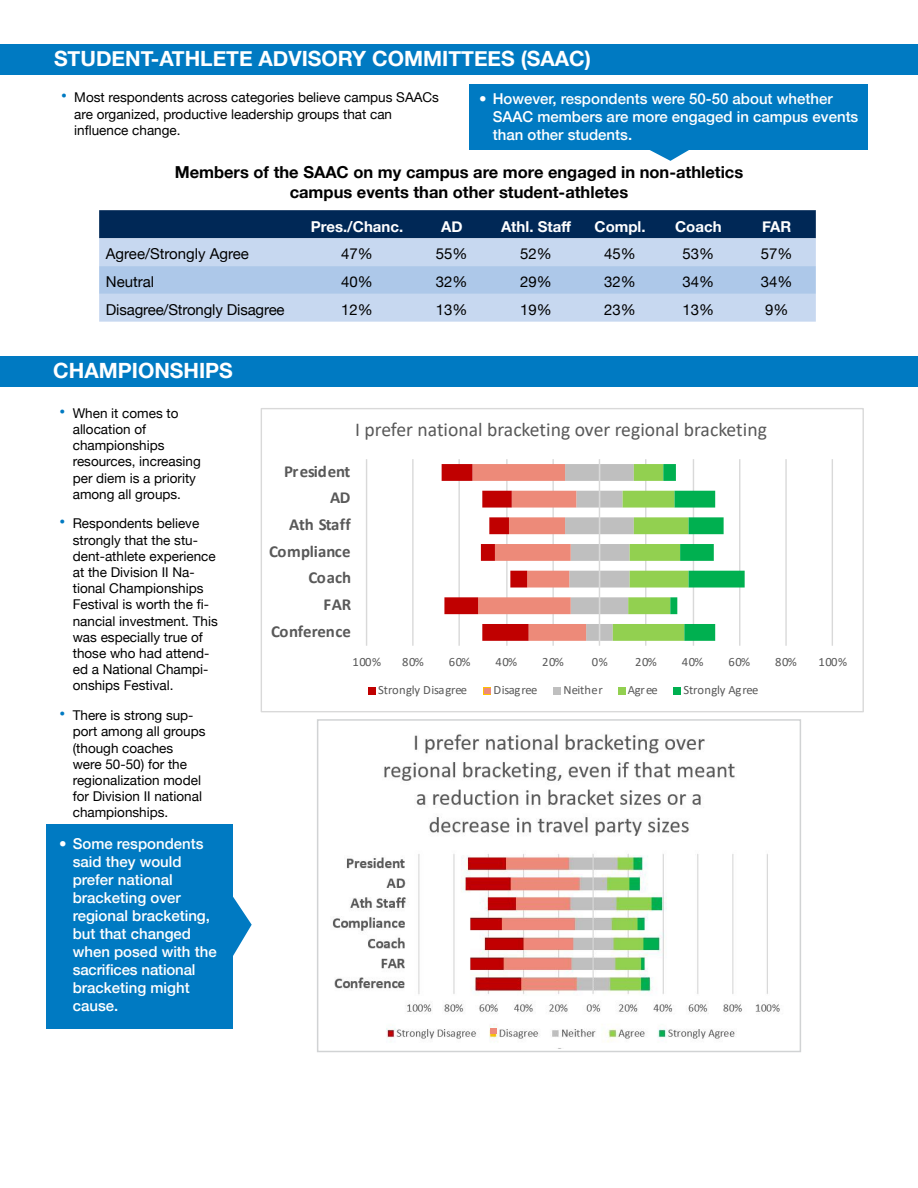
<style>
.page{position:relative;width:918px;height:1188px;background:#fff}
.page>*{position:absolute;margin:0;border:0;box-sizing:border-box;transform-origin:0 0}
.t1{font:700 21px "Helvetica Neue";color:#fff}
.t2{font:19.65px "Calibri";color:#595959}
.t3{font:700 16.8px/26.7px "Calibri";letter-spacing:-.005em;color:#595959;text-align:right}
.t4{font:700 16.5px/19.8px "Helvetica Neue";color:#000;text-align:center}
.t5{font:500 15px/18px "Helvetica Neue";color:#fff}
.t6{font:15px "Helvetica Neue";color:#000}
.t7{font:700 15px "Helvetica Neue";color:#fff}
.t8{font:13.5px/16.2px "Helvetica Neue";color:#000}
.t9{font:12.6px "Calibri";letter-spacing:-.005em;color:#595959}
.s1{font-size:18px;color:#007ac2}
</style>
<div class="page">
<div style="left:46px;top:825px;width:187px;height:204px;background:#007ac2"></div>
<svg style="left:233px;top:897px;width:19px;height:59px"></svg>
<div style="left:469px;top:85px;width:398px;height:65px;background:#007ac2"></div>
<svg style="left:650px;top:150px;width:39px;height:11px"></svg>
<div style="left:99px;top:210px;width:717px;height:28px;background:#002856"></div>
<div style="left:99px;top:238px;width:717px;height:84px;background:#c7d8f0"></div>
<div style="left:99px;top:266px;width:717px;height:28px;background:#adc8e9"></div>
<div style="left:0;top:44px;width:918px;height:31px;background:#007ac2"></div>
<div style="left:0;top:356px;width:918px;height:31px;background:#007ac2"></div>
<hr style="left:366px;top:459px;width:1px;height:187px;background:#d9d9d9">
<hr style="left:412px;top:459px;width:2px;height:187px;background:#d9d9d9">
<hr style="left:458px;top:459px;width:2px;height:187px;background:#d9d9d9">
<hr style="left:506px;top:459px;width:2px;height:187px;background:#d9d9d9">
<hr style="left:552px;top:459px;width:2px;height:187px;background:#d9d9d9">
<hr style="left:645px;top:459px;width:1px;height:187px;background:#d9d9d9">
<hr style="left:693px;top:459px;width:1px;height:187px;background:#d9d9d9">
<hr style="left:739px;top:459px;width:1px;height:187px;background:#d9d9d9">
<hr style="left:785px;top:459px;width:2px;height:187px;background:#d9d9d9">
<hr style="left:832px;top:459px;width:1px;height:187px;background:#d9d9d9">
<svg style="left:442px;top:464px;width:303px;height:177px"></svg>
<hr style="left:599px;top:459px;width:1px;height:187px;background:#d9d9d9">
<div style="left:369px;top:687px;width:7px;height:7px;background:#c00000"></div>
<svg style="left:484px;top:687px;width:7px;height:7px"></svg>
<div style="left:554px;top:687px;width:7px;height:7px;background:#bfbfbf"></div>
<div style="left:618px;top:687px;width:7px;height:7px;background:#92d050"></div>
<div style="left:673px;top:687px;width:7px;height:7px;background:#00b050"></div>
<img style="left:332px;top:734px;width:448px;height:308px">
<div style="left:317px;top:719px;width:484px;height:333px;border:2px solid #d1d3d4"></div>
<svg style="left:484px;top:688px;width:6px;height:5px"></svg>
<svg style="left:490px;top:1029px;width:6px;height:5px"></svg>
<h1 class="t1" style="left:54px;top:42px;width:539px">STUDENT-ATHLETE ADVISORY COMMITTEES (SAAC)</h1>
<p class="t8" style="left:74px;top:90px;width:366px;text-indent:-14px"><span class="s1">•</span> Most respondents across categories believe campus SAACs are organized, productive leadership groups that can influence change.</p>
<p class="t5" style="left:493px;top:89px;width:367px;text-indent:-14px">• However, respondents were 50-50 about whether<br>SAAC members are more engaged in campus events than other students.</p>
<p class="t4" style="left:175px;top:163px;width:570px">Members of the SAAC on my campus are more engaged in non-athletics campus events than other student-athletes</p>
<p class="t7" style="left:311px;top:214px;width:94px">Pres./Chanc.</p>
<p class="t7" style="left:441px;top:214px;width:23px">AD</p>
<p class="t7" style="left:501px;top:214px;width:71px">Athl. Staff</p>
<p class="t7" style="left:595px;top:214px;width:53px">Compl.</p>
<p class="t7" style="left:675px;top:214px;width:48px">Coach</p>
<p class="t7" style="left:762px;top:214px;width:31px">FAR</p>
<p class="t6" style="left:106px;top:243px;width:145px">Agree/Strongly Agree</p>
<p class="t6" style="left:341px;top:243px;width:33px">47%</p>
<p class="t6" style="left:436px;top:243px;width:33px">55%</p>
<p class="t6" style="left:520px;top:243px;width:33px">52%</p>
<p class="t6" style="left:604px;top:243px;width:33px">45%</p>
<p class="t6" style="left:683px;top:243px;width:33px">53%</p>
<p class="t6" style="left:761px;top:243px;width:33px">57%</p>
<p class="t6" style="left:106px;top:271px;width:50px">Neutral</p>
<p class="t6" style="left:341px;top:271px;width:33px">40%</p>
<p class="t6" style="left:436px;top:271px;width:33px">32%</p>
<p class="t6" style="left:520px;top:271px;width:33px">29%</p>
<p class="t6" style="left:604px;top:271px;width:33px">32%</p>
<p class="t6" style="left:683px;top:271px;width:33px">34%</p>
<p class="t6" style="left:761px;top:271px;width:33px">34%</p>
<p class="t6" style="left:106px;top:299px;width:180px">Disagree/Strongly Disagree</p>
<p class="t6" style="left:341px;top:299px;width:33px">12%</p>
<p class="t6" style="left:436px;top:299px;width:33px">13%</p>
<p class="t6" style="left:520px;top:299px;width:33px">19%</p>
<p class="t6" style="left:604px;top:299px;width:33px">23%</p>
<p class="t6" style="left:683px;top:299px;width:33px">13%</p>
<p class="t6" style="left:765px;top:299px;width:25px">9%</p>
<h1 class="t1" style="left:53px;top:354px;width:181px">CHAMPIONSHIPS</h1>
<p class="t8" style="left:73px;top:406px;width:130px;text-indent:-14px"><span class="s1">•</span> When it comes to allocation of championships resources, increasing per diem is a priority among all groups.</p>
<p class="t8" style="left:73px;top:516px;width:147px;text-indent:-14px"><span class="s1">•</span> Respondents believe strongly that the stu&shy;dent-athlete experience at the Division II Na&shy;tional Championships<br>Festival is worth the fi&shy;nancial investment. This was especially true of those who had attend&shy;ed a National Champi&shy;onships Festival.</p>
<p class="t8" style="left:73px;top:708px;width:134px;text-indent:-14px"><span class="s1">•</span> There is strong sup&shy;port among all groups (though coaches were 50-50) for the regionalization model for Division II national championships.</p>
<p class="t5" style="left:73px;top:833px;width:145px;text-indent:-13px">• Some respondents said they would prefer national bracketing over regional bracketing, but that changed when posed with the sacrifices national bracketing might cause.</p>
<h2 class="t2" style="left:355px;top:416px;width:413px">I prefer national bracketing over regional bracketing</h2>
<p class="t3" style="left:269px;top:458px;width:84px">President<br>AD<br>Ath Staff<br>Compliance<br>Coach<br>FAR<br>Conference</p>
<p class="t9" style="left:352px;top:653px;width:30px">100%</p>
<p class="t9" style="left:402px;top:653px;width:23px">80%</p>
<p class="t9" style="left:449px;top:653px;width:23px">60%</p>
<p class="t9" style="left:495px;top:653px;width:23px">40%</p>
<p class="t9" style="left:542px;top:653px;width:23px">20%</p>
<p class="t9" style="left:592px;top:653px;width:18px">0%</p>
<p class="t9" style="left:635px;top:653px;width:23px">20%</p>
<p class="t9" style="left:682px;top:653px;width:23px">40%</p>
<p class="t9" style="left:729px;top:653px;width:23px">60%</p>
<p class="t9" style="left:775px;top:653px;width:23px">80%</p>
<p class="t9" style="left:819px;top:653px;width:30px">100%</p>
<p class="t9" style="left:378px;top:681px;width:91px">Strongly Disagree</p>
<p class="t9" style="left:493px;top:681px;width:46px">Disagree</p>
<p class="t9" style="left:563px;top:681px;width:41px">Neither</p>
<p class="t9" style="left:628px;top:681px;width:32px">Agree</p>
<p class="t9" style="left:683px;top:681px;width:77px">Strongly Agree</p>
</div>
